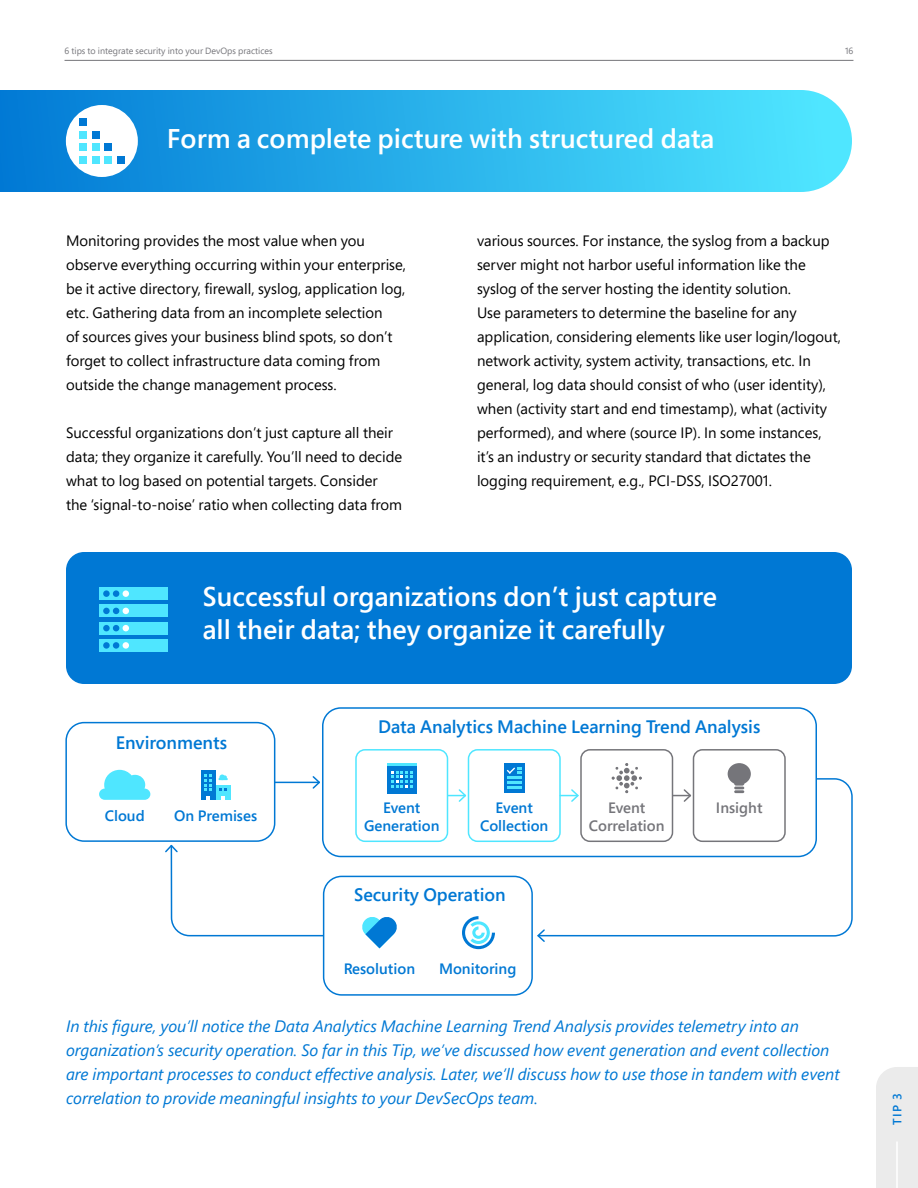
<style>
.page{position:relative;width:918px;height:1188px;background:#fff}
.page>*{position:absolute;margin:0;border:0;box-sizing:border-box;transform-origin:0 0}
.t1{font:600 27px/32.4px "Segoe Pro";color:#fff}
.t2{font:600 18px "Segoe Pro";color:#0078d4}
.t3{font:italic 16.5px/24px "Segoe Pro";color:#0078d4}
.t4{font:15px/24px "Segoe Pro";color:#000}
.t5{font:600 15px/18px "Segoe Pro";color:#0078d4;text-align:center}
.t6{font:600 15px/18px "Segoe Pro";color:#75757a;text-align:center}
.t7{font:600 12px "Segoe Pro";color:#0078d4}
.t8{font:9px "Segoe Pro";color:#75757a}
</style>
<div class="page">
<hr style="left:65px;top:60px;width:788px;height:1px;background:#75757a">
<div style="left:66px;top:552px;width:786px;height:132px;background:#0078d4;border-radius:18px"></div>
<div style="left:0;top:90px;width:801px;height:102px;background:linear-gradient(to right,#0179d4,#4de2fe)"></div>
<div style="left:750px;top:90px;width:102px;height:102px;background:#4de3fe;border-radius:51px"></div>
<div style="left:876px;top:1067px;width:42px;height:121px;background:#ebebeb"></div>
<hr style="left:896px;top:1142px;width:2px;height:46px;background:#fff">
<div style="left:65px;top:722px;width:210px;height:120px;border:2px solid #0078d4;border-radius:18px"></div>
<div style="left:322px;top:707px;width:495px;height:150px;border:2px solid #0078d4;border-radius:18px"></div>
<div style="left:323px;top:876px;width:210px;height:120px;border:2px solid #0078d4;border-radius:18px"></div>
<svg style="left:99px;top:770px;width:51px;height:30px"></svg>
<svg style="left:462px;top:916px;width:33px;height:33px"></svg>
<div style="left:728px;top:763px;width:23px;height:22px;background:#75757a;border-radius:50%"></div>
<hr style="left:275px;top:782px;width:44px;height:1px;background:#0078d4">
<svg style="left:311px;top:776px;width:9px;height:13px"></svg>
<svg style="left:448px;top:788px;width:20px;height:15px"></svg>
<div style="left:355px;top:749px;width:93px;height:93px;border:2px solid #4fe6ff;border-radius:9px"></div>
<div style="left:468px;top:749px;width:93px;height:93px;border:2px solid #4fe6ff;border-radius:9px"></div>
<div style="left:580px;top:749px;width:93px;height:93px;border:2px solid #75757a;border-radius:9px"></div>
<div style="left:693px;top:749px;width:93px;height:93px;border:2px solid #75757a;border-radius:9px"></div>
<svg style="left:537px;top:777px;width:316px;height:160px"></svg>
<svg style="left:537px;top:928px;width:9px;height:14px"></svg>
<svg style="left:612px;top:763px;width:30px;height:30px"></svg>
<div style="left:387px;top:766px;width:30px;height:27px;background:#0078d4"></div>
<hr style="left:387px;top:763px;width:30px;height:3px;background:#4fe6ff">
<svg style="left:391px;top:771px;width:22px;height:17px"></svg>
<div style="left:504px;top:763px;width:21px;height:30px;background:#0078d4"></div>
<hr style="left:507px;top:776px;width:15px;height:3px;background:#4fe6ff">
<hr style="left:507px;top:781px;width:15px;height:3px;background:#4fe6ff">
<svg style="left:507px;top:786px;width:15px;height:2px"></svg>
<svg style="left:507px;top:767px;width:15px;height:7px"></svg>
<div style="left:201px;top:770px;width:15px;height:30px;background:#0078d4"></div>
<div style="left:216px;top:785px;width:15px;height:15px;background:#4fe6ff"></div>
<svg style="left:204px;top:775px;width:8px;height:25px"></svg>
<svg style="left:219px;top:789px;width:8px;height:11px"></svg>
<svg style="left:218px;top:775px;width:10px;height:5px"></svg>
<svg style="left:170px;top:844px;width:154px;height:139px"></svg>
<svg style="left:165px;top:844px;width:14px;height:10px"></svg>
<svg style="left:362px;top:917px;width:35px;height:31px"></svg>
<svg style="left:560px;top:788px;width:20px;height:15px"></svg>
<svg style="left:673px;top:788px;width:20px;height:15px"></svg>
<div style="left:66px;top:105px;width:72px;height:72px;background:#fff;border-radius:50%"></div>
<div style="left:79px;top:144px;width:8px;height:7px;background:#4fe6ff"></div>
<div style="left:92px;top:144px;width:7px;height:7px;background:#4fe6ff"></div>
<div style="left:79px;top:156px;width:8px;height:8px;background:#4fe6ff"></div>
<div style="left:92px;top:156px;width:7px;height:8px;background:#4fe6ff"></div>
<div style="left:104px;top:144px;width:8px;height:7px;background:#0078d4"></div>
<div style="left:79px;top:131px;width:8px;height:7px;background:#4fe6ff"></div>
<div style="left:92px;top:131px;width:7px;height:7px;background:#0078d4"></div>
<div style="left:79px;top:118px;width:8px;height:8px;background:#0078d4"></div>
<div style="left:104px;top:156px;width:8px;height:8px;background:#4fe6ff"></div>
<div style="left:117px;top:156px;width:7px;height:8px;background:#0078d4"></div>
<div style="left:99px;top:587px;width:69px;height:13px;background:#4fe6ff"></div>
<div style="left:99px;top:604px;width:69px;height:13px;background:#4fe6ff"></div>
<div style="left:99px;top:622px;width:69px;height:13px;background:#4fe6ff"></div>
<div style="left:99px;top:639px;width:69px;height:13px;background:#4fe6ff"></div>
<div style="left:103px;top:642px;width:7px;height:7px;background:#0078d4;border-radius:50%"></div>
<div style="left:113px;top:642px;width:6px;height:7px;background:#0078d4;border-radius:50%"></div>
<div style="left:123px;top:642px;width:6px;height:7px;background:#fff;border-radius:50%"></div>
<div style="left:103px;top:625px;width:7px;height:6px;background:#0078d4;border-radius:50%"></div>
<svg style="left:113px;top:625px;width:16px;height:6px"></svg>
<div style="left:103px;top:608px;width:7px;height:6px;background:#0078d4;border-radius:50%"></div>
<svg style="left:113px;top:608px;width:16px;height:6px"></svg>
<div style="left:103px;top:590px;width:7px;height:7px;background:#0078d4;border-radius:50%"></div>
<div style="left:113px;top:590px;width:6px;height:7px;background:#0078d4;border-radius:50%"></div>
<div style="left:123px;top:590px;width:6px;height:7px;background:#fff;border-radius:50%"></div>
<p class="t8" style="left:65px;top:45px;width:210px">6 tips to integrate security into your DevOps practices</p>
<p class="t8" style="left:845px;top:45px;width:10px">16</p>
<h1 class="t1" style="left:167px;top:122px;width:549px">Form a complete picture with structured data</h1>
<p class="t4" style="left:66px;top:228px;width:342px">Monitoring provides the most value when you observe everything occurring within your enterprise, be it active directory, firewall, syslog, application log, etc. Gathering data from an incomplete selection<br>of sources gives your business blind spots, so don’t forget to collect infrastructure data coming from outside the change management process.</p>
<p class="t4" style="left:66px;top:420px;width:338px">Successful organizations don’t just capture all their data; they organize it carefully. You’ll need to decide what to log based on potential targets. Consider the ‘signal-to-noise’ ratio when collecting data from</p>
<p class="t4" style="left:477px;top:228px;width:366px">various sources. For instance, the syslog from a backup server might not harbor useful information like the syslog of the server hosting the identity solution.<br>Use parameters to determine the baseline for any application, considering elements like user login/logout, network activity, system activity, transactions, etc. In general, log data should consist of who (user identity), when (activity start and end timestamp), what (activity performed), and where (source IP). In some instances, it’s an industry or security standard that dictates the logging requirement, e.g., PCI-DSS, ISO27001.</p>
<h1 class="t1" style="left:203px;top:580px;width:516px">Successful organizations don’t just capture all their data; they organize it carefully</h1>
<p class="t2" style="left:116px;top:730px;width:113px">Environments</p>
<p class="t2" style="left:378px;top:714px;width:384px">Data Analytics Machine Learning Trend Analysis</p>
<p class="t5" style="left:105px;top:807px;width:42px">Cloud</p>
<p class="t5" style="left:174px;top:807px;width:84px">On Premises</p>
<p class="t5" style="left:364px;top:798px;width:77px">Event<br>Generation</p>
<p class="t5" style="left:480px;top:798px;width:70px">Event<br>Collection</p>
<p class="t6" style="left:589px;top:798px;width:77px">Event<br>Correlation</p>
<p class="t6" style="left:716px;top:798px;width:48px">Insight</p>
<p class="t2" style="left:354px;top:882px;width:153px">Security Operation</p>
<p class="t5" style="left:344px;top:959px;width:73px">Resolution</p>
<p class="t5" style="left:439px;top:959px;width:79px">Monitoring</p>
<p class="t3" style="left:66px;top:1014px;width:775px">In this figure, you’ll notice the Data Analytics Machine Learning Trend Analysis provides telemetry into an organization’s security operation. So far in this Tip, we’ve discussed how event generation and event collection are important processes to conduct effective analysis. Later, we’ll discuss how to use those in tandem with event correlation to provide meaningful insights to your DevSecOps team.</p>
<p class="t7" style="left:889px;top:1125px;width:33px;rotate:-90deg">TIP 3</p>
</div>
